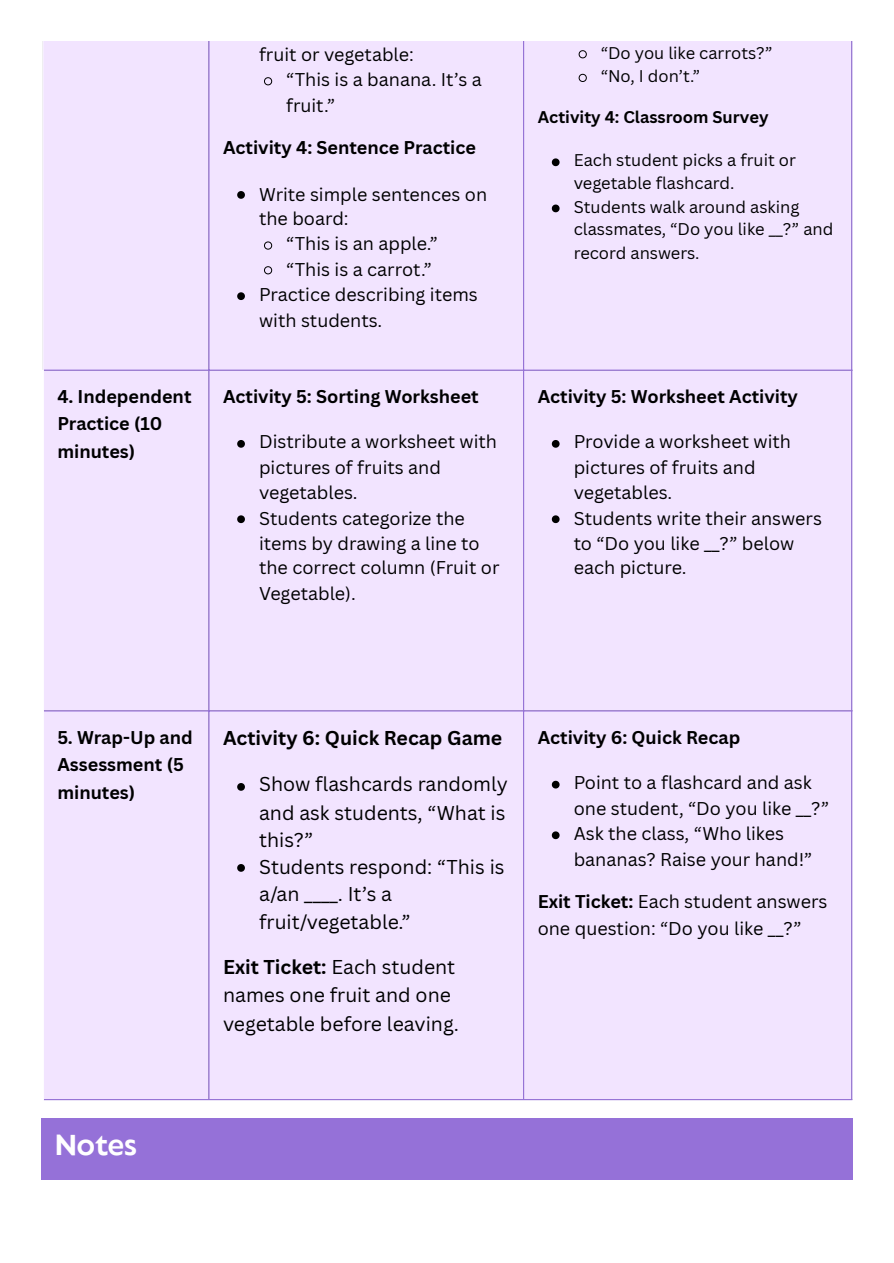
<style>
.page{position:relative;width:894px;height:1263px;background:#fff}
.page>*{position:absolute;margin:0;border:0;box-sizing:border-box;transform-origin:0 0}
.t1{font:700 27px "Klein Text";color:#fff}
.t2{font:19.5px/27.6px "Canva Sans";color:#000}
.t3{font:700 19.5px "Canva Sans";color:#000}
.t4{font:18px/25.8px "Canva Sans";color:#000}
.t5{font:700 18px/27.6px "Canva Sans";color:#000}
.t6{font:16.5px/23.1px "Canva Sans";color:#000}
.t7{font:700 16.5px "Canva Sans";color:#000}
.s1{font-weight:700}
</style>
<div class="page">
<div style="left:43px;top:43px;width:807px;height:1056px;background:#f2e4ff"></div>
<svg style="left:264px;top:77px;width:8px;height:9px"></svg>
<svg style="left:237px;top:191px;width:8px;height:8px"></svg>
<svg style="left:264px;top:241px;width:8px;height:9px"></svg>
<svg style="left:264px;top:266px;width:8px;height:9px"></svg>
<svg style="left:237px;top:292px;width:8px;height:8px"></svg>
<svg style="left:578px;top:50px;width:9px;height:9px"></svg>
<svg style="left:578px;top:74px;width:9px;height:8px"></svg>
<svg style="left:551px;top:158px;width:8px;height:8px"></svg>
<svg style="left:551px;top:205px;width:8px;height:7px"></svg>
<svg style="left:237px;top:440px;width:8px;height:8px"></svg>
<svg style="left:237px;top:515px;width:8px;height:8px"></svg>
<svg style="left:551px;top:440px;width:8px;height:8px"></svg>
<svg style="left:551px;top:515px;width:8px;height:8px"></svg>
<svg style="left:237px;top:783px;width:8px;height:8px"></svg>
<svg style="left:237px;top:864px;width:8px;height:8px"></svg>
<svg style="left:551px;top:781px;width:8px;height:7px"></svg>
<svg style="left:551px;top:831px;width:8px;height:8px"></svg>
<hr style="left:208px;top:42px;width:1px;height:1057px;background:#9571d8">
<hr style="left:523px;top:42px;width:1px;height:1057px;background:#9571d8">
<hr style="left:850px;top:42px;width:2px;height:1057px;background:#9571d8">
<hr style="left:44px;top:42px;width:808px;height:1px;background:#9571d8">
<hr style="left:44px;top:370px;width:808px;height:1px;background:#9571d8">
<hr style="left:44px;top:710px;width:808px;height:1px;background:#9571d8">
<hr style="left:44px;top:1099px;width:808px;height:1px;background:#9571d8">
<hr style="left:42px;top:370px;width:2px;height:730px;background:#fff">
<div style="left:42px;top:1118px;width:810px;height:61px;background:#9571d8"></div>
<p class="t4" style="left:259px;top:41px;width:156px">fruit or vegetable:</p>
<p class="t4" style="left:286px;top:66px;width:197px">“This is a banana. It’s a fruit.”</p>
<h1 class="t5" style="left:223px;top:134px;width:254px">Activity 4: Sentence Practice</h1>
<p class="t4" style="left:259px;top:181px;width:229px;line-height:24.8px">Write simple sentences on the board:</p>
<p class="t4" style="left:286px;top:230px;width:153px">“This is an apple.”</p>
<p class="t4" style="left:286px;top:256px;width:147px">“This is a carrot.”</p>
<p class="t4" style="left:259px;top:281px;width:220px">Practice describing items with students.</p>
<p class="t5" style="left:57px;top:383px;width:136px">4. Independent<br>Practice (10 minutes)</p>
<h1 class="t5" style="left:223px;top:383px;width:257px">Activity 5: Sorting Worksheet</h1>
<p class="t4" style="left:259px;top:429px;width:239px;line-height:25.3px">Distribute a worksheet with pictures of fruits and vegetables.</p>
<p class="t4" style="left:259px;top:505px;width:242px;line-height:25.2px">Students categorize the items by drawing a line to the correct column (Fruit or<br>Vegetable).</p>
<p class="t6" style="left:600px;top:41px;width:173px">“Do you like carrots?”</p>
<p class="t6" style="left:600px;top:64px;width:101px">“No, I don’t.”</p>
<h1 class="t7" style="left:537px;top:105px;width:232px">Activity 4: Classroom Survey</h1>
<p class="t6" style="left:573px;top:147px;width:224px;line-height:23.7px">Each student picks a fruit or vegetable flashcard.</p>
<p class="t6" style="left:573px;top:195px;width:261px">Students walk around asking classmates, “Do you like __?” and record answers.</p>
<h1 class="t5" style="left:537px;top:383px;width:262px">Activity 5: Worksheet Activity</h1>
<p class="t4" style="left:573px;top:429px;width:219px;line-height:25.3px">Provide a worksheet with pictures of fruits and vegetables.</p>
<p class="t4" style="left:573px;top:505px;width:250px;line-height:24.8px">Students write their answers to “Do you like __?” below each picture.</p>
<p class="t5" style="left:57px;top:723px;width:137px">5. Wrap-Up and<br>Assessment (5 minutes)</p>
<h1 class="t3" style="left:223px;top:724px;width:281px">Activity 6: Quick Recap Game</h1>
<p class="t2" style="left:259px;top:770px;width:250px">Show flashcards randomly and ask students, “What is this?”</p>
<p class="t2" style="left:259px;top:852px;width:247px">Students respond: “This is a/an ____. It’s a fruit/vegetable.”</p>
<h1 class="t2" style="left:223px;top:952px;width:237px;line-height:28.7px"><span class="s1">Exit Ticket:</span> Each student names one fruit and one vegetable before leaving.</h1>
<h1 class="t5" style="left:537px;top:723px;width:204px">Activity 6: Quick Recap</h1>
<p class="t4" style="left:573px;top:769px;width:257px">Point to a flashcard and ask one student, “Do you like __?”</p>
<p class="t4" style="left:573px;top:820px;width:240px">Ask the class, “Who likes bananas? Raise your hand!”</p>
<h1 class="t4" style="left:537px;top:888px;width:291px;line-height:27px"><span class="s1">Exit Ticket:</span> Each student answers one question: “Do you like __?”</h1>
<p class="t1" style="left:55px;top:1132px;width:83px">Notes</p>
</div>
